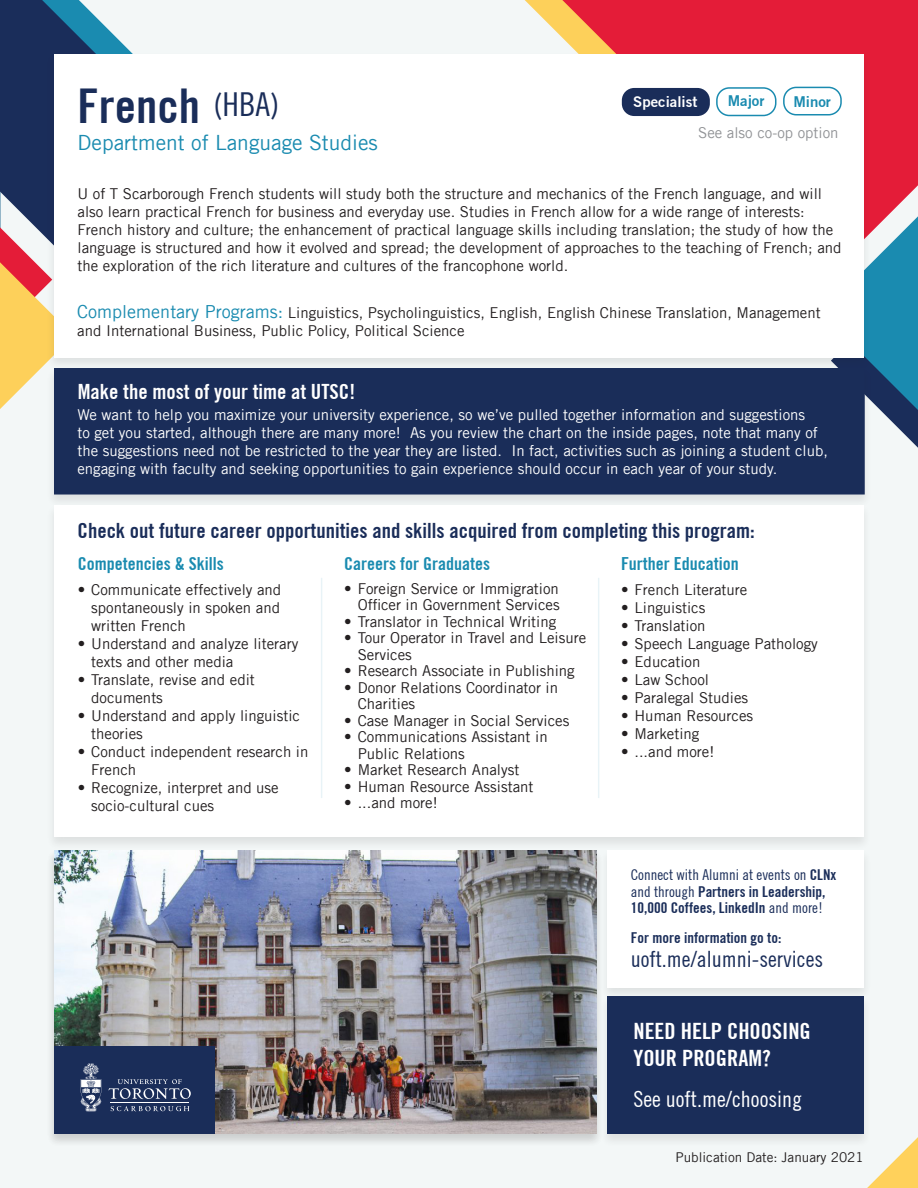
<style>
.page{position:relative;width:918px;height:1188px;background:#f3f7f7}
.page>*{position:absolute;margin:0;border:0;box-sizing:border-box;transform-origin:0 0}
.t1{font:700 condensed 48px "Trade Gothic No.20";color:#1a2d59}
.t2{font:700 condensed 22.5px/27px "Trade Gothic No.20";color:#fff}
.t3{font:condensed 22.5px "Trade Gothic No.18";color:#1a2d59}
.t4{font:condensed 22.5px "Trade Gothic No.18";color:#fff}
.t5{font:700 condensed 21px "Trade Gothic No.20";color:#1a2d59}
.t6{font:700 condensed 21px "Trade Gothic No.20";color:#fff}
.t7{font:21px "Trade Gothic LT";color:#1a8bb0}
.t8{font:700 condensed 18px "Trade Gothic No.20";color:#1a8bb0}
.t9{font:15px/18px "Trade Gothic LT";color:#231f20}
.t10{font:15px/18px "Trade Gothic LT";color:#fff}
.t11{font:700 condensed 15px/16.5px "Trade Gothic No.20";color:#1a2d59}
.t12{font:15px "Trade Gothic LT";color:#919396}
.t13{font:700 15px "Trade Gothic No.2";color:#fff}
.t14{font:700 15px "Trade Gothic No.2";color:#1a8bb0}
.t15{font:13.5px "Trade Gothic LT";color:#231f20}
.s1{font-size:18px;color:#1a8bb0}
.s2{font-family:"Trade Gothic No.18";font-weight:400}
</style>
<div class="page">
<svg style="left:872px;top:270px;width:46px;height:178px;background:#3685a7"></svg>
<svg style="left:0;top:255px;width:46px;height:154px"></svg>
<svg style="left:562px;top:0;width:356px;height:270px;background:#dc3549"></svg>
<svg style="left:0;top:0;width:131px;height:255px;fill:#1a2d5a"></svg>
<div style="left:46px;top:848px;width:558px;height:299px;background:#231f20;opacity:.1"></div>
<img style="left:54px;top:851px;width:542px;height:283px">
<div style="left:46px;top:366px;width:826px;height:142px;background:#e5e9e9"></div>
<div style="left:54px;top:369px;width:811px;height:126px;background:#1a2d59;border:2px solid #1a2d59"></div>
<svg style="left:867px;top:1137px;width:51px;height:51px"></svg>
<div style="left:46px;top:52px;width:826px;height:319px;background:#231f20;opacity:.1"></div>
<div style="left:54px;top:54px;width:810px;height:303px;background:#fff"></div>
<div style="left:600px;top:995px;width:272px;height:152px;background:#231f20;opacity:.1"></div>
<div style="left:608px;top:997px;width:256px;height:137px;background:#1a2d59"></div>
<div style="left:600px;top:848px;width:271px;height:153px;background:#231f20;opacity:.1"></div>
<div style="left:608px;top:850px;width:256px;height:138px;background:#fff"></div>
<div style="left:46px;top:503px;width:825px;height:348px;background:#231f20;opacity:.1"></div>
<div style="left:54px;top:505px;width:810px;height:332px;background:#fff"></div>
<hr style="left:321px;top:578px;width:1px;height:220px;background:#1a8bb0">
<hr style="left:598px;top:578px;width:1px;height:220px;background:#1a8bb0">
<div style="left:716px;top:87px;width:60px;height:29px;border:2px solid #1a8bb0;border-radius:12px"></div>
<div style="left:783px;top:87px;width:59px;height:28px;border:2px solid #1a8bb0;border-radius:12px"></div>
<div style="left:622px;top:88px;width:88px;height:28px;background:#1a2d59;border-radius:12px"></div>
<div style="left:54px;top:1047px;width:161px;height:87px;background:#1a2d59"></div>
<svg style="left:81px;top:1063px;width:20px;height:49px"></svg>
<hr style="left:111px;top:1102px;width:78px;height:1px;background:#fff">
<svg style="left:108px;top:1079px;width:83px;height:20px"></svg>
<svg style="left:111px;top:1106px;width:78px;height:5px"></svg>
<div style="left:54px;top:368px;width:810px;height:35px;background:#1a2d59"></div>
<p class="t1" style="left:78px;top:77px;width:203px">French <sup>(HBA)</sup></p>
<p class="t7" style="left:78px;top:130px;width:302px">Department of Language Studies</p>
<p class="t13" style="left:633px;top:93px;width:66px">Specialist</p>
<p class="t14" style="left:728px;top:92px;width:38px">Major</p>
<p class="t14" style="left:793px;top:92px;width:39px">Minor</p>
<p class="t12" style="left:698px;top:124px;width:142px">See also co-op option</p>
<p class="t9" style="left:78px;top:184px;width:766px">U of T Scarborough French students will study both the structure and mechanics of the French language, and will also learn practical French for business and everyday use. Studies in French allow for a wide range of interests:<br>French history and culture; the enhancement of practical language skills including translation; the study of how the language is structured and how it evolved and spread; the development of approaches to the teaching of French; and the exploration of the rich literature and cultures of the francophone world.</p>
<p class="t9" style="left:77px;top:303px;width:745px"><span class="s1">Complementary Programs:</span> Linguistics, Psycholinguistics, English, English Chinese Translation, Management and International Business, Public Policy, Political Science</p>
<p class="t6" style="left:78px;top:379px;width:279px">Make the most of your time at UTSC!</p>
<p class="t10" style="left:77px;top:406px;width:752px">We want to help you maximize your university experience, so we’ve pulled together information and suggestions<br>to get you started, although there are many more! As you review the chart on the inside pages, note that many of the suggestions need not be restricted to the year they are listed. In fact, activities such as joining a student club, engaging with faculty and seeking opportunities to gain experience should occur in each year of your study.</p>
<p class="t5" style="left:78px;top:517px;width:679px">Check out future career opportunities and skills acquired from completing this program:</p>
<p class="t8" style="left:78px;top:553px;width:147px">Competencies &amp; Skills</p>
<p class="t9" style="left:91px;top:581px;width:191px;text-align:justify;text-indent:-14px">• Communicate effectively and spontaneously in spoken and written French</p>
<p class="t9" style="left:91px;top:635px;width:209px;text-indent:-14px">• Understand and analyze literary texts and other media</p>
<p class="t9" style="left:91px;top:671px;width:165px;text-indent:-14px">• Translate, revise and edit documents</p>
<p class="t9" style="left:91px;top:707px;width:210px;text-indent:-14px">• Understand and apply linguistic theories</p>
<p class="t9" style="left:91px;top:743px;width:219px;text-indent:-14px">• Conduct independent research in<br>French</p>
<p class="t9" style="left:91px;top:779px;width:189px;text-indent:-14px">• Recognize, interpret and use socio-cultural cues</p>
<p class="t8" style="left:344px;top:553px;width:147px">Careers for Graduates</p>
<p class="t9" style="left:344px;top:580px;width:217px;line-height:16.5px;text-align:right">• Foreign Service or Immigration<br>Officer in Government Services</p>
<p class="t9" style="left:344px;top:612px;width:213px">• Translator in Technical Writing</p>
<p class="t9" style="left:358px;top:629px;width:230px;line-height:16.5px;text-indent:-14px">• Tour Operator in Travel and Leisure<br>Services</p>
<p class="t9" style="left:344px;top:662px;width:232px">• Research Associate in Publishing</p>
<p class="t9" style="left:358px;top:679px;width:202px;line-height:16.5px;text-indent:-14px">• Donor Relations Coordinator in<br>Charities</p>
<p class="t9" style="left:344px;top:711px;width:227px">• Case Manager in Social Services</p>
<p class="t9" style="left:358px;top:728px;width:191px;line-height:16.5px;text-indent:-14px">• Communications Assistant in<br>Public Relations</p>
<p class="t9" style="left:344px;top:761px;width:177px">• Market Research Analyst</p>
<p class="t9" style="left:344px;top:777px;width:191px">• Human Resource Assistant</p>
<p class="t9" style="left:344px;top:794px;width:95px">• ...and more!</p>
<p class="t8" style="left:621px;top:553px;width:119px">Further Education</p>
<p class="t9" style="left:621px;top:581px;width:128px">• French Literature</p>
<p class="t9" style="left:621px;top:599px;width:86px">• Linguistics</p>
<p class="t9" style="left:621px;top:617px;width:86px">• Translation</p>
<p class="t9" style="left:621px;top:635px;width:198px">• Speech Language Pathology</p>
<p class="t9" style="left:621px;top:653px;width:81px">• Education</p>
<p class="t9" style="left:621px;top:671px;width:90px">• Law School</p>
<p class="t9" style="left:621px;top:689px;width:129px">• Paralegal Studies</p>
<p class="t9" style="left:621px;top:707px;width:134px">• Human Resources</p>
<p class="t9" style="left:621px;top:725px;width:80px">• Marketing</p>
<p class="t9" style="left:621px;top:743px;width:95px">• ...and more!</p>
<p class="t11" style="left:631px;top:866px;width:207px"><span class="s2">Connect with Alumni at events on</span> CLNx <span class="s2">and through</span> Partners in Leadership,<br>10,000 Coffees, LinkedIn <span class="s2">and more!</span></p>
<p class="t11" style="left:631px;top:929px;width:152px">For more information go to:</p>
<p class="t3" style="left:631px;top:946px;width:194px">uoft.me/alumni-services</p>
<p class="t2" style="left:633px;top:1018px;width:179px">NEED HELP CHOOSING<br>YOUR PROGRAM?</p>
<p class="t4" style="left:633px;top:1085px;width:170px">See uoft.me/choosing</p>
<p class="t15" style="left:676px;top:1149px;width:190px">Publication Date: January 2021</p>
</div>
